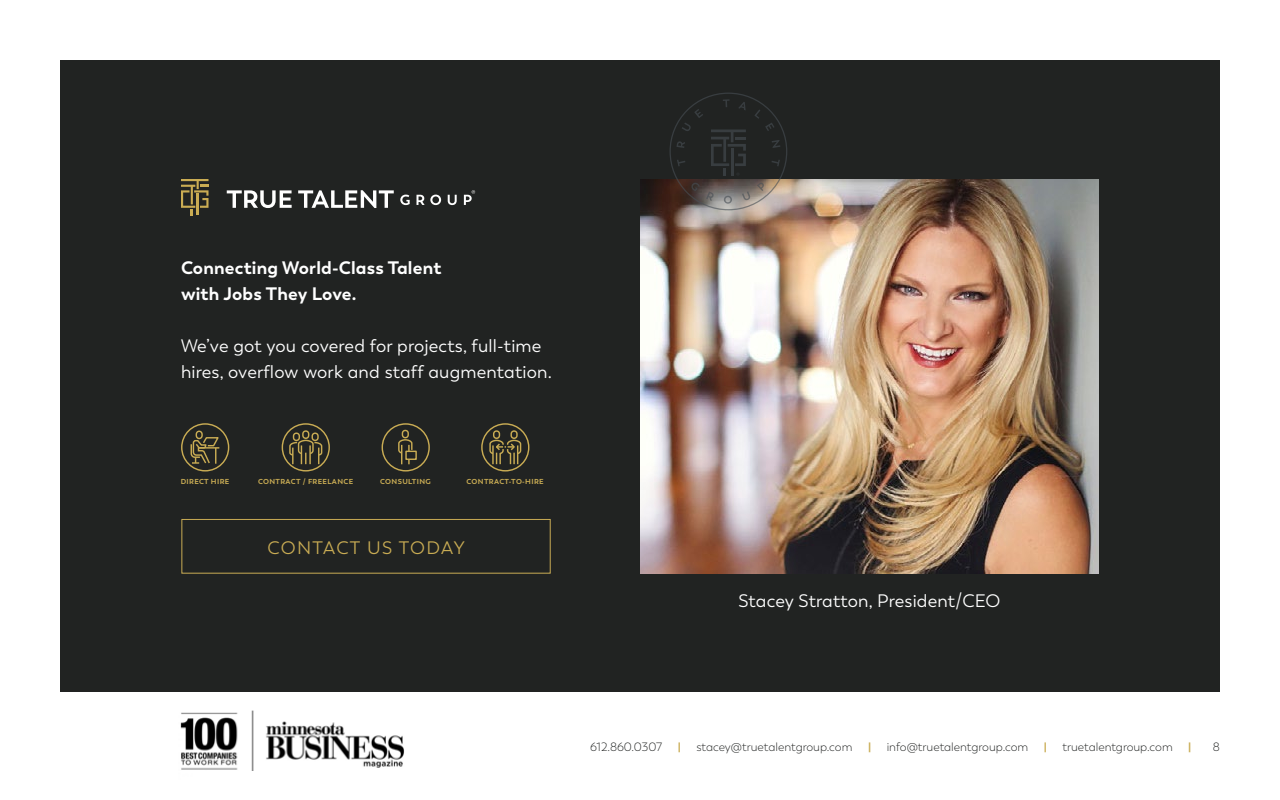
<style>
.page{position:relative;width:1280px;height:800px;background:#fff}
.page>*{position:absolute;margin:0;border:0;box-sizing:border-box;transform-origin:0 0}
.t1{font:18px/26px "Trenda";letter-spacing:.01em;color:#fff}
.t2{font:700 18px/26px "Trenda";letter-spacing:.01em;color:#fff}
.t3{font:18px "Trenda";letter-spacing:.06em;color:#c9ac54}
.t4{font:300 12px "Trenda";color:#212322}
.t5{font:700 12px "Trenda";color:#c9ac54}
.t6{font:700 7.2px "Trenda";letter-spacing:.05em;color:#c9ac54}
</style>
<div class="page">
<div style="left:60px;top:60px;width:1160px;height:632px;background:#212322"></div>
<svg style="left:181px;top:179px;width:28px;height:36px"></svg>
<svg style="left:227px;top:190px;width:65px;height:18px"></svg>
<svg style="left:298px;top:190px;width:96px;height:18px"></svg>
<svg style="left:400px;top:195px;width:10px;height:10px"></svg>
<svg style="left:417px;top:195px;width:24px;height:10px"></svg>
<svg style="left:448px;top:195px;width:9px;height:10px"></svg>
<svg style="left:464px;top:190px;width:11px;height:15px"></svg>
<img style="left:640px;top:179px;width:459px;height:395px">
<div style="left:402px;top:430px;width:7px;height:8px;border:1px solid #c9ac54;border-radius:3px"></div>
<svg style="left:398px;top:438px;width:15px;height:26px"></svg>
<div style="left:405px;top:451px;width:12px;height:9px;border:1px solid #c9ac54"></div>
<div style="left:382px;top:423px;width:48px;height:49px;border:1px solid #c9ac54;border-radius:50%"></div>
<div style="left:481px;top:423px;width:48px;height:49px;border:1px solid #c9ac54;border-radius:50%"></div>
<div style="left:493px;top:430px;width:7px;height:9px;border:1px solid #c9ac54;border-radius:3px"></div>
<div style="left:510px;top:430px;width:8px;height:9px;border:1px solid #c9ac54;border-radius:3px"></div>
<svg style="left:489px;top:439px;width:33px;height:27px"></svg>
<div style="left:181px;top:423px;width:48px;height:49px;border:1px solid #c9ac54;border-radius:50%"></div>
<div style="left:196px;top:431px;width:7px;height:8px;border:1px solid #c9ac54;border-radius:3px"></div>
<svg style="left:190px;top:436px;width:30px;height:29px"></svg>
<div style="left:282px;top:423px;width:48px;height:49px;border:1px solid #c9ac54;border-radius:50%"></div>
<div style="left:302px;top:430px;width:7px;height:9px;border:1px solid #c9ac54;border-radius:3px"></div>
<div style="left:312px;top:433px;width:7px;height:8px;border:1px solid #c9ac54;border-radius:3px"></div>
<svg style="left:289px;top:439px;width:34px;height:25px"></svg>
<div style="left:293px;top:433px;width:7px;height:8px;border:1px solid #c9ac54;border-radius:3px"></div>
<svg style="left:670px;top:93px;width:117px;height:117px"></svg>
<img style="left:180px;top:710px;width:224px;height:61px">
<div style="left:181px;top:519px;width:370px;height:55px;border:1px solid #c9ac54"></div>
<p class="t2" style="left:181px;top:255px;width:262px">Connecting World-Class Talent with Jobs They Love.</p>
<p class="t1" style="left:181px;top:333px;width:372px">We’ve got you covered for projects, full-time hires, overflow work and staff augmentation.</p>
<p class="t6" style="left:181px;top:477px;width:50px">DIRECT HIRE</p>
<p class="t6" style="left:258px;top:477px;width:97px">CONTRACT / FREELANCE</p>
<p class="t6" style="left:380px;top:477px;width:52px">CONSULTING</p>
<p class="t6" style="left:467px;top:477px;width:79px">CONTRACT-TO-HIRE</p>
<p class="t3" style="left:268px;top:537px;width:199px">CONTACT US TODAY</p>
<p class="t1" style="left:738px;top:588px;width:264px">Stacey Stratton, President/CEO</p>
<p class="t4" style="left:590px;top:740px;width:73px">612.860.0307</p>
<p class="t5" style="left:678px;top:740px;width:5px">|</p>
<p class="t4" style="left:696px;top:740px;width:158px">stacey@truetalentgroup.com</p>
<p class="t5" style="left:868px;top:740px;width:5px">|</p>
<p class="t4" style="left:887px;top:740px;width:143px">info@truetalentgroup.com</p>
<p class="t5" style="left:1044px;top:740px;width:5px">|</p>
<p class="t4" style="left:1062px;top:740px;width:112px">truetalentgroup.com</p>
<p class="t5" style="left:1188px;top:740px;width:5px">|</p>
<p class="t4" style="left:1213px;top:740px;width:9px">8</p>
<p class="t4" style="left:910px;top:741px;width:108px">Motivating Your Tea</p>
</div>
